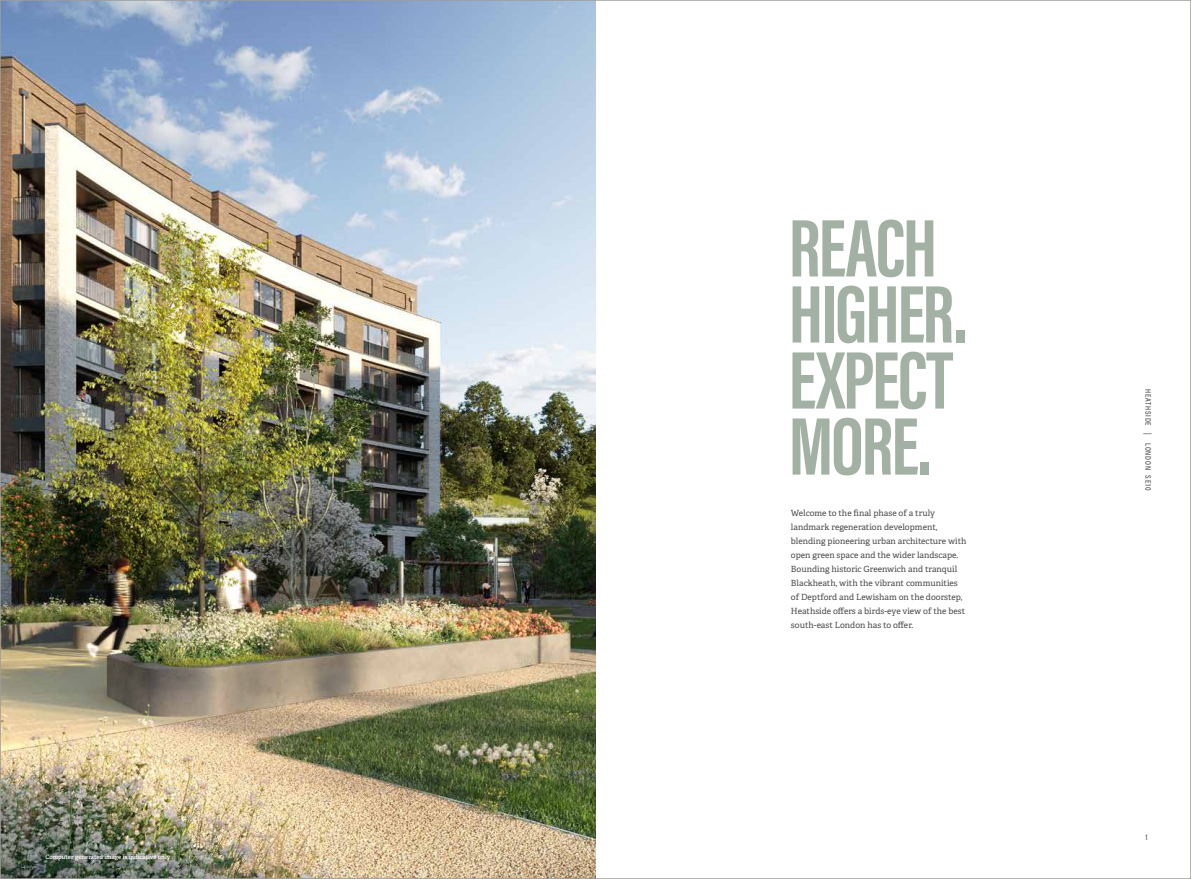
<style>
.page{position:relative;width:1191px;height:879px;background:#fff}
.page>*{position:absolute;margin:0;border:0;box-sizing:border-box;transform-origin:0 0}
.t1{font:700 84px/66px "Acumin Pro Extra Cond";letter-spacing:-.025em;color:#a3b1a4}
.t2{font:8.5px/14px "Adelle";color:#4a4a49}
.t3{font:500 8px "Acumin Pro Cond";letter-spacing:.1em;color:#4a4a49}
.t4{font:600 6px "Adelle";color:#fff}
</style>
<div class="page">
<img style="left:2px;top:2px;width:593px;height:875px">
<h1 class="t1" style="left:789px;top:214px;width:180px">REACH<br>HIGHER.<br>EXPECT<br>MORE.</h1>
<p class="t2" style="left:791px;top:506px;width:177px">Welcome to the final phase of a truly landmark regeneration development, blending pioneering urban architecture with open green space and the wider landscape.<br>Bounding historic Greenwich and tranquil Blackheath, with the vibrant communities of Deptford and Lewisham on the doorstep, Heathside offers a birds-eye view of the best south-east London has to offer.</p>
<p class="t3" style="left:1153px;top:389px;width:103px;rotate:90deg">HEATHSIDE | LONDON SE10</p>
<p class="t3" style="left:42px;top:831px;width:5px">2</p>
<p class="t3" style="left:1145px;top:831px;width:4px">1</p>
<p class="t4" style="left:45px;top:852px;width:126px">Computer generated image is indicative only</p>
</div>
